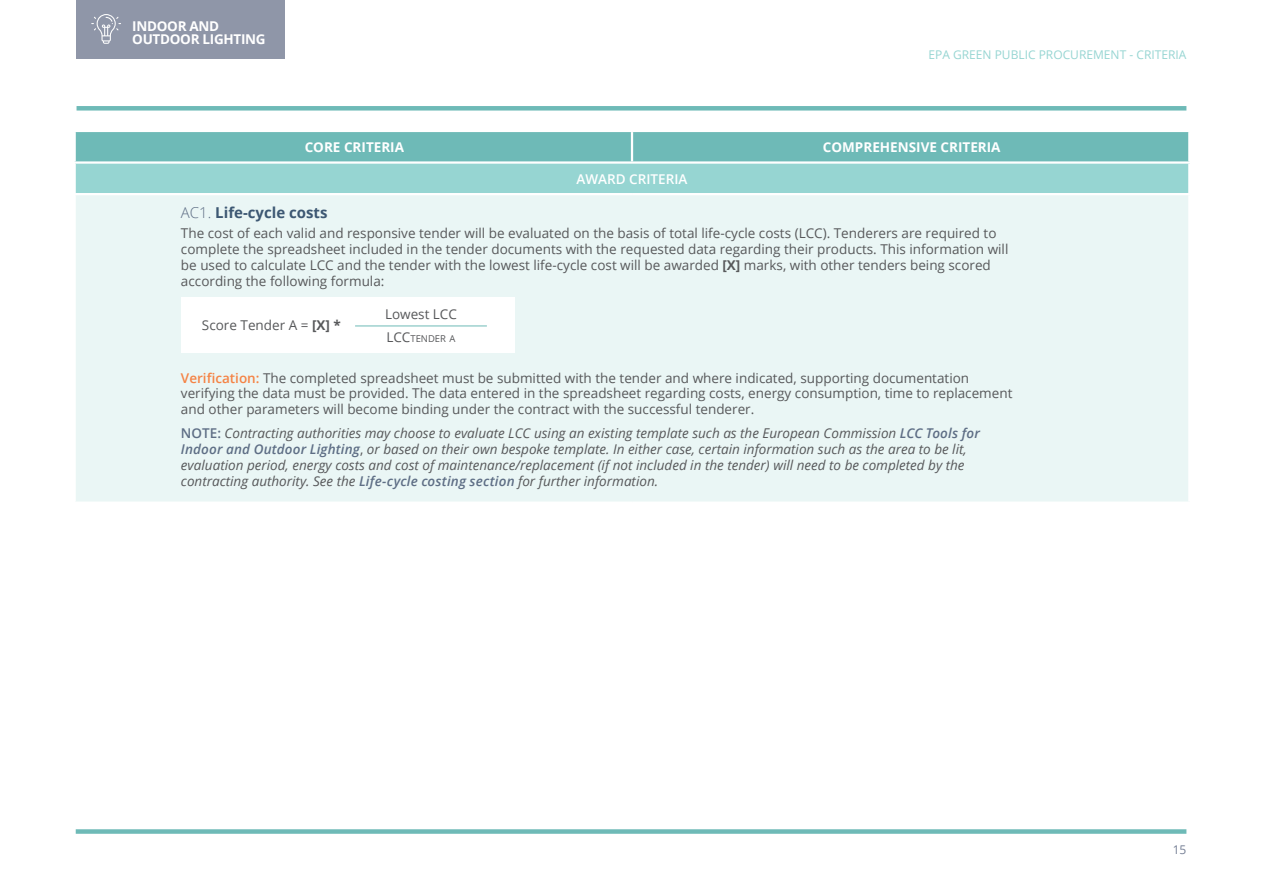
<style>
.page{position:relative;width:1263px;height:893px;background:#fff}
.page>*{position:absolute;margin:0;border:0;box-sizing:border-box;transform-origin:0 0}
.Criteria_Heading{font:700 15px "Open Sans";color:#3d5873}
.Table_Text{font:13.5px/15.8px "Open Sans";color:#57585a}
.Table_Text-2{font:italic 13.5px/15.8px "Open Sans";color:#57585a}
.Table_White_Heading{font:700 13.5px "Open Sans";color:#fff}
.Table_White_Heading-2{font:700 13.5px/13.5px "Open Sans";letter-spacing:-.02em;color:#fff}
.Table_White_Subheadi{font:600 13.5px "Open Sans";color:#fff}
.t1{font:12px "Open Sans";color:#96d5d2}
.t2{font:12px "Open Sans";color:#747e94}
.Table_Text-3{font:9.45px "Open Sans";color:#57585a}
.s1{font-weight:300;color:#5e6e85}
.s2{font-weight:700}
.s3{font-size:13.5px}
.s4{font-weight:600;color:#f58345}
.s5{font-weight:600;font-style:normal;color:#5e6e85}
.s6{font-weight:600;color:#5e6e85}
.s7{font-style:normal}
</style>
<div class="page">
<div style="left:76px;top:829px;width:1110px;height:5px;background:#6ebab7"></div>
<div style="left:77px;top:106px;width:1109px;height:5px;background:#6ebab7"></div>
<div style="left:77px;top:0;width:208px;height:59px;background:#8f96a8"></div>
<svg style="left:91px;top:14px;width:30px;height:30px"></svg>
<div style="left:76px;top:132px;width:1112px;height:29px;background:#6ebab7"></div>
<div style="left:75px;top:163px;width:1114px;height:31px;background:#96d5d2"></div>
<div style="left:75px;top:194px;width:1114px;height:309px;background:#eaf6f5"></div>
<hr style="left:631px;top:132px;width:2px;height:29px;background:#fff">
<hr style="left:74px;top:161px;width:558px;height:3px;background:#fff">
<hr style="left:632px;top:161px;width:558px;height:3px;background:#fff">
<hr style="left:74px;top:164px;width:2px;height:29px;background:#fff">
<hr style="left:1188px;top:164px;width:2px;height:29px;background:#fff">
<hr style="left:74px;top:193px;width:558px;height:2px;background:#fff">
<hr style="left:74px;top:195px;width:2px;height:307px;background:#fff">
<hr style="left:632px;top:193px;width:558px;height:2px;background:#fff">
<hr style="left:1188px;top:195px;width:2px;height:307px;background:#fff">
<hr style="left:74px;top:502px;width:558px;height:2px;background:#fff">
<hr style="left:632px;top:502px;width:558px;height:2px;background:#fff">
<div style="left:181px;top:298px;width:333px;height:55px;background:#fff"></div>
<hr style="left:355px;top:326px;width:132px;height:1px;background:#6ebab7">
<p class="Table_White_Heading-2" style="left:132px;top:19px;width:135px">INDOOR AND<br>OUTDOOR LIGHTING</p>
<p class="t1" style="left:928px;top:47px;width:259px">EPA GREEN PUBLIC PROCUREMENT - CRITERIA</p>
<p class="Table_White_Heading" style="left:305px;top:137px;width:101px">CORE CRITERIA</p>
<p class="Table_White_Heading" style="left:823px;top:137px;width:179px">COMPREHENSIVE CRITERIA</p>
<p class="Table_White_Subheadi" style="left:577px;top:169px;width:112px">AWARD CRITERIA</p>
<p class="Criteria_Heading" style="left:181px;top:202px;width:148px"><span class="s1">AC1.</span> Life-cycle costs</p>
<p class="Table_Text" style="left:181px;top:225px;width:829px">The cost of each valid and responsive tender will be evaluated on the basis of total life-cycle costs (LCC). Tenderers are required to complete the spreadsheet included in the tender documents with the requested data regarding their products. This information will be used to calculate LCC and the tender with the lowest life-cycle cost will be awarded <span class="s2">[X]</span> marks, with other tenders being scored according the following formula:</p>
<p class="Table_Text" style="left:202px;top:316px;width:140px">Score Tender A = <span class="s2">[X] *</span></p>
<p class="Table_Text" style="left:385px;top:306px;width:73px">Lowest LCC</p>
<p class="Table_Text-3" style="left:386px;top:332px;width:71px"><span class="s3">LCC</span>TENDER A</p>
<p class="Table_Text" style="left:181px;top:369px;width:833px"><span class="s4">Verification:</span> The completed spreadsheet must be submitted with the tender and where indicated, supporting documentation verifying the data must be provided. The data entered in the spreadsheet regarding costs, energy consumption, time to replacement and other parameters will become binding under the contract with the successful tenderer.</p>
<p class="Table_Text-2" style="left:181px;top:425px;width:800px"><span class="s5">NOTE:</span> Contracting authorities may choose to evaluate LCC using an existing template such as the European Commission <span class="s6">LCC Tools for Indoor and Outdoor Lighting</span><span class="s7">,</span> or based on their own bespoke template. In either case, certain information such as the area to be lit, evaluation period, energy costs and cost of maintenance/replacement (if not included in the tender) will need to be completed by the contracting authority. See the <span class="s6">Life-cycle costing section</span> for further information.</p>
<p class="t2" style="left:1173px;top:841px;width:15px">15</p>
</div>
